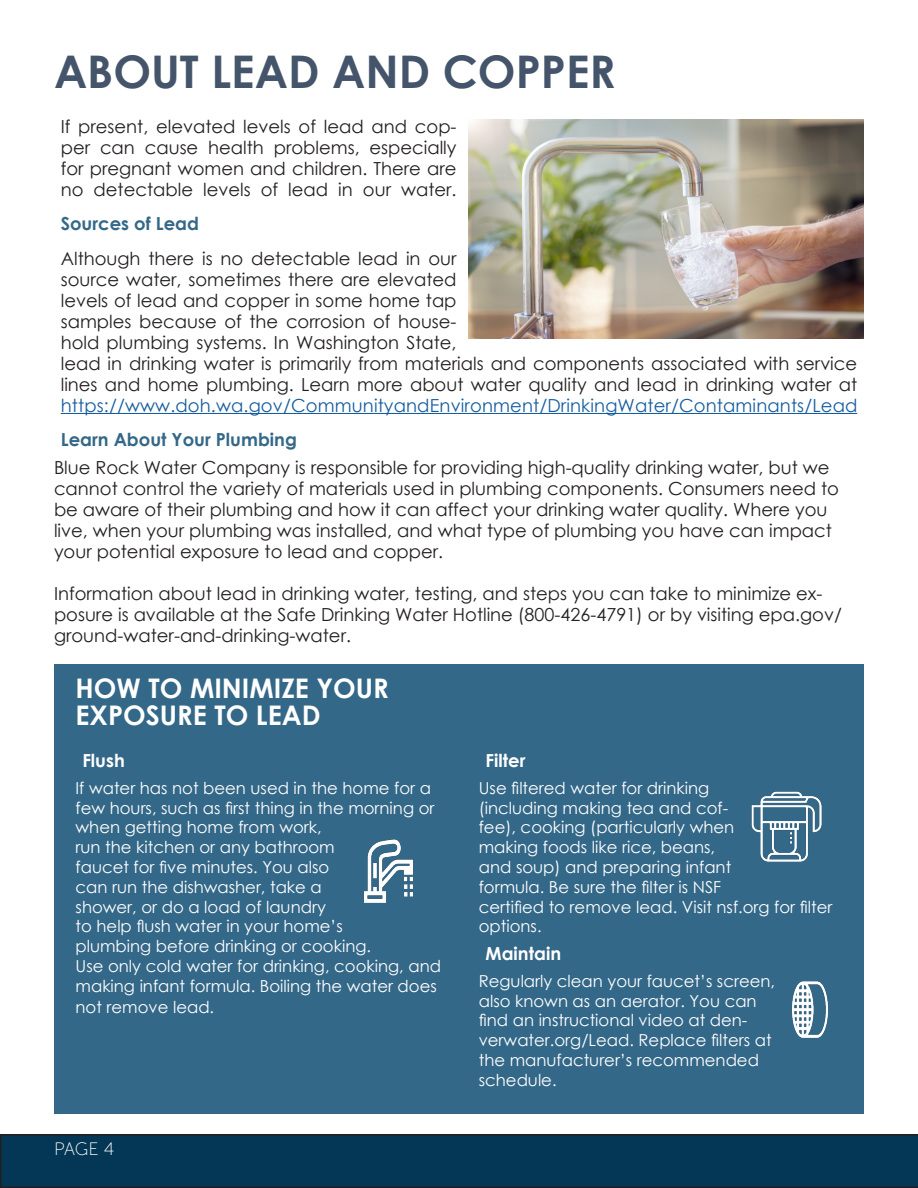
<style>
.page{position:relative;width:918px;height:1188px;background:#fff}
.page>*{position:absolute;margin:0;border:0;box-sizing:border-box;transform-origin:0 0}
.Category_Title{font:700 45px "Century Gothic";color:#44546a}
.Category_Title-2{font:700 27px "Century Gothic";color:#fff}
.Paragraph_Style_1{font:18px/21px "Century Gothic";color:#231f20}
.Subtitle1{font:700 18px "Century Gothic";color:#346888}
.Subtitle1-2{font:700 18px "Century Gothic";color:#fff}
.t1{font:18px "Museo Sans 100";color:#fff}
.Paragraph_Style_2{font:700 18px "Century Gothic";color:#fff}
.t2{font:16.5px/19.8px "Century Gothic";color:#fff}
.s1{color:#175d9e}
</style>
<div class="page">
<svg style="left:0;top:1134px;width:918px;height:54px;background:#043551"></svg>
<hr style="left:61px;top:413px;width:796px;height:1px;background:#175d9e">
<img style="left:468px;top:119px;width:396px;height:219px">
<div style="left:54px;top:664px;width:810px;height:450px;background:#346888"></div>
<img style="left:751px;top:791px;width:71px;height:71px">
<img style="left:792px;top:981px;width:36px;height:57px">
<img style="left:364px;top:839px;width:50px;height:64px">
<p class="Category_Title" style="left:54px;top:37px;width:563px">ABOUT LEAD AND COPPER</p>
<p class="Paragraph_Style_1" style="left:61px;top:115px;width:397px;text-align:justify">If present, elevated levels of lead and cop&shy;per can cause health problems, especially for pregnant women and children. There are no detectable levels of lead in our water.</p>
<p class="Subtitle1" style="left:61px;top:210px;width:140px">Sources of Lead</p>
<p class="Paragraph_Style_1" style="left:61px;top:247px;width:798px">Although there is no detectable lead in our<br>source water, sometimes there are elevated<br>levels of lead and copper in some home tap<br>samples because of the corrosion of house-<br>hold plumbing systems. In Washington State,<br>lead in drinking water is primarily from materials and components associated with service lines and home plumbing. Learn more about water quality and lead in drinking water at <span class="s1">https://www.doh.wa.gov/CommunityandEnvironment/DrinkingWater/Contaminants/Lead</span></p>
<p class="Subtitle1" style="left:61px;top:426px;width:238px">Learn About Your Plumbing</p>
<p class="Paragraph_Style_1" style="left:54px;top:457px;width:787px">Blue Rock Water Company is responsible for providing high-quality drinking water, but we cannot control the variety of materials used in plumbing components. Consumers need to be aware of their plumbing and how it can affect your drinking water quality. Where you live, when your plumbing was installed, and what type of plumbing you have can impact your potential exposure to lead and copper.</p>
<p class="Paragraph_Style_1" style="left:54px;top:583px;width:789px">Information about lead in drinking water, testing, and steps you can take to minimize ex&shy;posure is available at the Safe Drinking Water Hotline (800-426-4791) or by visiting epa.gov/ ground-water-and-drinking-water.</p>
<p class="Category_Title-2" style="left:76px;top:667px;width:315px">HOW TO MINIMIZE YOUR</p>
<p class="Category_Title-2" style="left:76px;top:694px;width:247px">EXPOSURE TO LEAD</p>
<p class="Paragraph_Style_2" style="left:82px;top:747px;width:44px">Flush</p>
<p class="t2" style="left:76px;top:778px;width:360px">If water has not been used in the home for a few hours, such as first thing in the morning or when getting home from work,<br>run the kitchen or any bathroom<br>faucet for five minutes. You also<br>can run the dishwasher, take a<br>shower, or do a load of laundry<br>to help flush water in your home’s<br>plumbing before drinking or cooking.</p>
<p class="t2" style="left:76px;top:956px;width:367px">Use only cold water for drinking, cooking, and making infant formula. Boiling the water does</p>
<p class="t2" style="left:76px;top:997px;width:140px">not remove lead.</p>
<p class="Subtitle1-2" style="left:486px;top:747px;width:41px">Filter</p>
<p class="t2" style="left:479px;top:778px;width:355px">Use filtered water for drinking<br>(including making tea and cof-<br>fee), cooking (particularly when<br>making foods like rice, beans,<br>and soup) and preparing infant<br>formula. Be sure the filter is NSF<br>certified to remove lead. Visit nsf.org for filter options.</p>
<p class="Subtitle1-2" style="left:486px;top:940px;width:77px">Maintain</p>
<p class="t2" style="left:479px;top:971px;width:298px">Regularly clean your faucet’s screen, also known as an aerator. You can find an instructional video at den&shy;verwater.org/Lead. Replace filters at the manufacturer’s recommended schedule.</p>
<p class="t1" style="left:54px;top:1140px;width:62px">PAGE 4</p>
</div>
